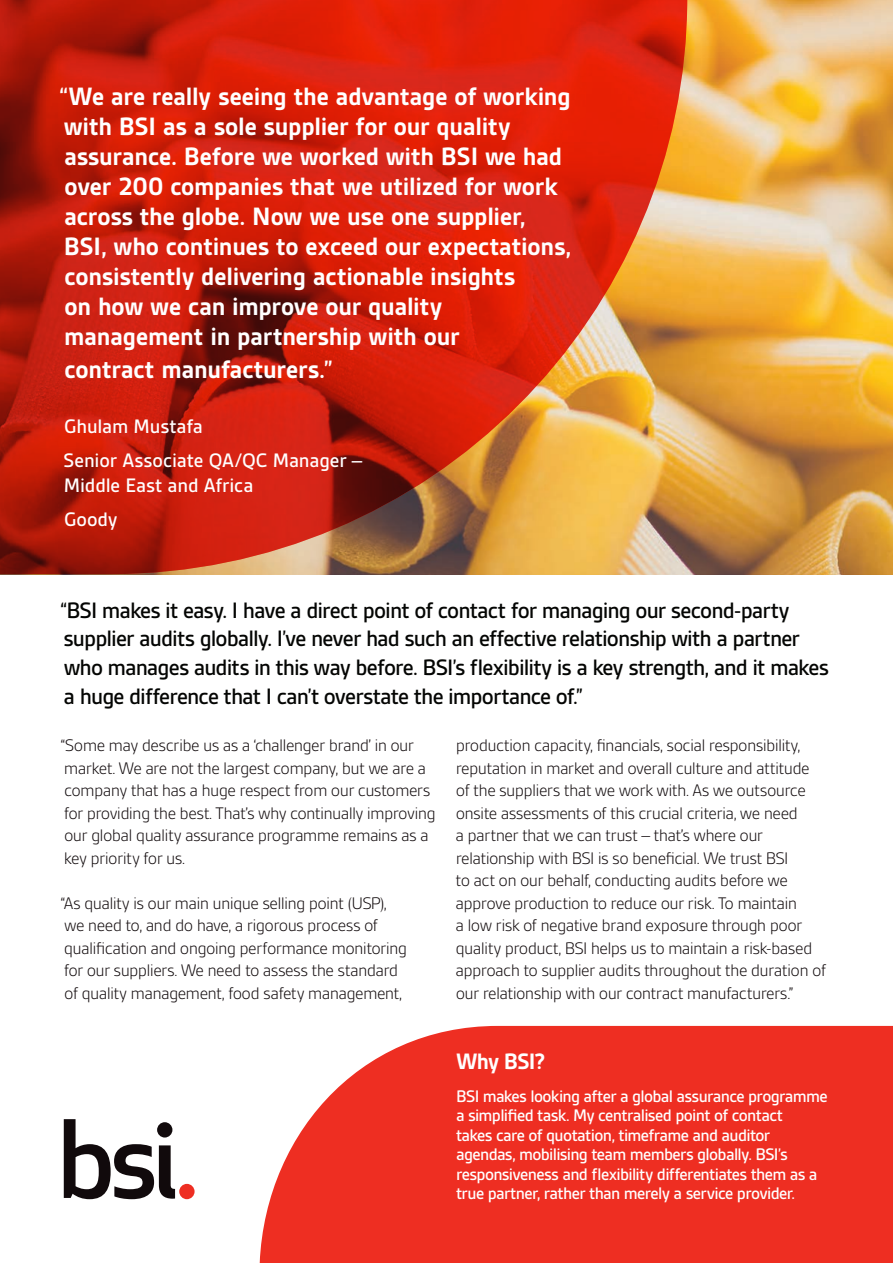
<style>
.page{position:relative;width:893px;height:1263px;background:#fff}
.page>*{position:absolute;margin:0;border:0;box-sizing:border-box;transform-origin:0 0}
.t1{font:700 27px/30px "BSI Gesta";letter-spacing:-.01em;color:#fff}
.t2{font:500 24px/28.8px "BSI Gesta";letter-spacing:-.04em;color:#040503}
.t3{font:700 24px "BSI Gesta";letter-spacing:-.04em;color:#fff}
.t4{font:500 21px/33.8px "BSI Gesta";letter-spacing:-.01em;color:#fff}
.t5{font:300 18px/22.5px "BSI Gesta";letter-spacing:-.04em;color:#110a0c}
.t6{font:500 18px/19.5px "BSI Gesta";letter-spacing:-.035em;color:#fff}
</style>
<div class="page">
<img style="left:687px;top:0;width:206px;height:574px">
<img style="left:0;top:0;width:687px;height:574px">
<svg style="left:259px;top:1026px;width:634px;height:237px;background:#ef3f34"></svg>
<svg style="left:64px;top:1119px;width:111px;height:80px"></svg>
<div style="left:179px;top:1184px;width:16px;height:15px;background:#ee2e22;border-radius:50%"></div>
<p class="t1" style="left:59px;top:82px;width:513px">“We are really seeing the advantage of working with BSI as a sole supplier for our quality assurance. Before we worked with BSI we had over 200 companies that we utilized for work across the globe. Now we use one supplier,<br>BSI, who continues to exceed our expectations, consistently delivering actionable insights<br>on how we can improve our quality management in partnership with our</p>
<h1 class="t1" style="left:65px;top:354px;width:269px">contract manufacturers.”</h1>
<p class="t4" style="left:63px;top:409px;width:301px">Ghulam Mustafa<br>Senior Associate QA/QC Manager –</p>
<p class="t4" style="left:64px;top:468px;width:191px">Middle East and Africa<br>Goody</p>
<p class="t2" style="left:60px;top:595px;width:770px">“BSI makes it easy. I have a direct point of contact for managing our second-party supplier audits globally. I’ve never had such an effective relationship with a partner who manages audits in this way before. BSI’s flexibility is a key strength, and it makes a huge difference that I can’t overstate the importance of.”</p>
<p class="t5" style="left:61px;top:734px;width:376px">“Some may describe us as a ‘challenger brand’ in our market. We are not the largest company, but we are a company that has a huge respect from our customers for providing the best. That’s why continually improving our global quality assurance programme remains as a key priority for us.</p>
<p class="t5" style="left:61px;top:892px;width:348px">“As quality is our main unique selling point (USP), we need to, and do have, a rigorous process of qualification and ongoing performance monitoring for our suppliers. We need to assess the standard of quality management, food safety management,</p>
<p class="t5" style="left:455px;top:734px;width:372px">production capacity, financials, social responsibility, reputation in market and overall culture and attitude of the suppliers that we work with. As we outsource onsite assessments of this crucial criteria, we need<br>a partner that we can trust – that’s where our relationship with BSI is so beneficial. We trust BSI<br>to act on our behalf, conducting audits before we approve production to reduce our risk. To maintain<br>a low risk of negative brand exposure through poor quality product, BSI helps us to maintain a risk-based approach to supplier audits throughout the duration of our relationship with our contract manufacturers.”</p>
<h2 class="t3" style="left:456px;top:1049px;width:91px">Why BSI?</h2>
<p class="t6" style="left:456px;top:1086px;width:373px">BSI makes looking after a global assurance programme a simplified task. My centralised point of contact<br>takes care of quotation, timeframe and auditor agendas, mobilising team members globally. BSI’s responsiveness and flexibility differentiates them as a true partner, rather than merely a service provider.</p>
</div>
